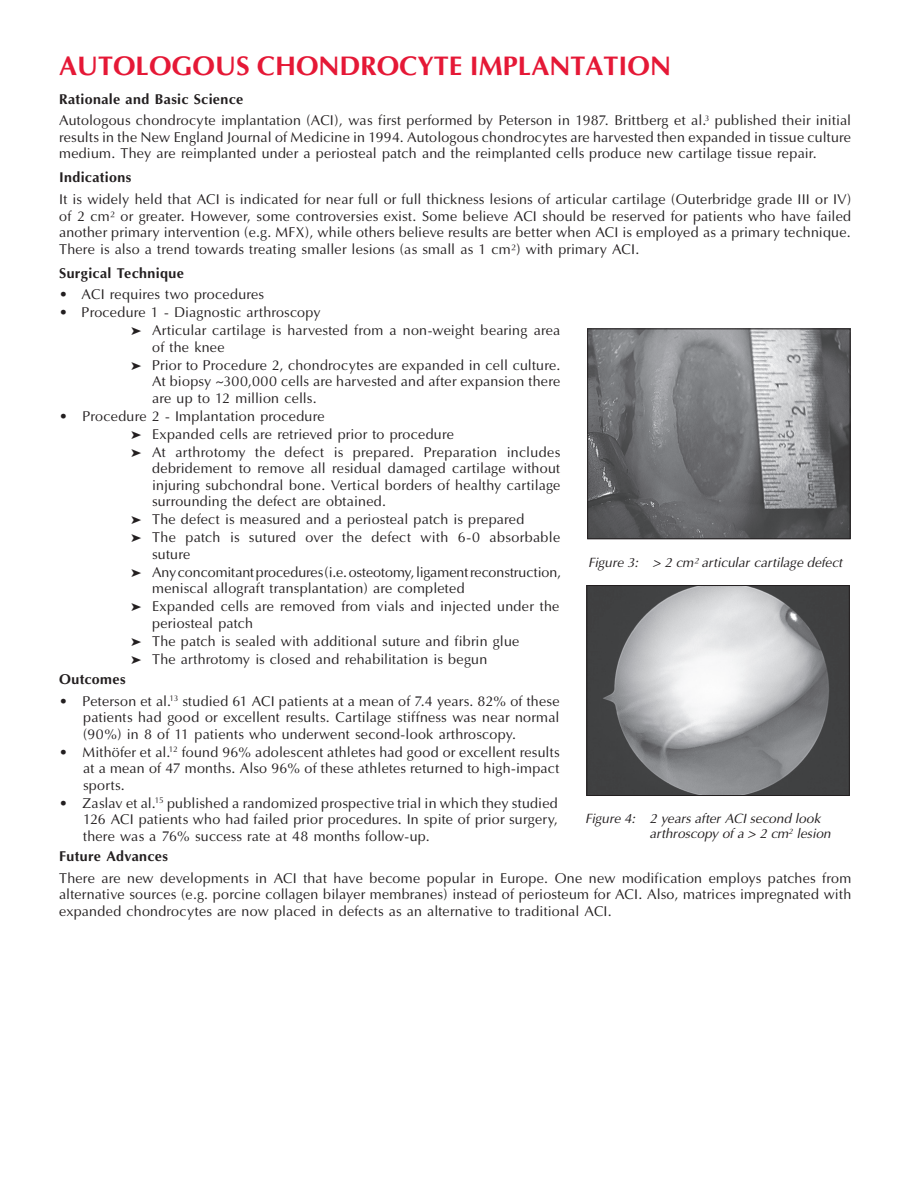
<style>
.page{position:relative;width:918px;height:1188px;background:#fff}
.page>*{position:absolute;margin:0;border:0;box-sizing:border-box;transform-origin:0 0}
.t1{font:700 27px "Ottawa";color:#e51836}
.t2{font:14.25px/16.5px "Ottawa";letter-spacing:.02em;color:#231f20}
.t3{font:14.25px/18px "Ottawa";color:#231f20}
.t4{font:700 14.25px "Ottawa";letter-spacing:.025em;color:#231f20}
.t5{font:italic 13.5px/15px "Ottawa";letter-spacing:-.005em;color:#231f20}
.s1{font-weight:700}
</style>
<div class="page">
<img style="left:589px;top:330px;width:259px;height:207px">
<div style="left:587px;top:328px;width:263px;height:211px;border:1px solid #231f20"></div>
<img style="left:588px;top:587px;width:260px;height:207px">
<div style="left:586px;top:585px;width:264px;height:211px;border:1px solid #231f20"></div>
<h1 class="t1" style="left:59px;top:55px;width:613px">AUTOLOGOUS CHONDROCYTE IMPLANTATION</h1>
<p class="t2" style="left:59px;top:89px;width:794px;line-height:21.8px"><span class="s1">Rationale and Basic Science<br></span>Autologous chondrocyte implantation (ACI), was first performed by Peterson in 1987. Brittberg et al.<sup>3</sup> published their initial</p>
<p class="t2" style="left:59px;top:130px;width:793px">results in the New England Journal of Medicine in 1994. Autologous chondrocytes are harvested then expanded in tissue culture medium. They are reimplanted under a periosteal patch and the reimplanted cells produce new cartilage tissue repair.</p>
<p class="t4" style="left:59px;top:172px;width:74px">Indications</p>
<p class="t2" style="left:59px;top:193px;width:794px;text-align:justify">It is widely held that ACI is indicated for near full or full thickness lesions of articular cartilage (Outerbridge grade III or IV) of 2 cm² or greater. However, some controversies exist. Some believe ACI should be reserved for patients who have failed another primary intervention (e.g. MFX), while others believe results are better when ACI is employed as a primary technique.<br>There is also a trend towards treating smaller lesions (as small as 1 cm²) with primary ACI.</p>
<p class="t4" style="left:59px;top:267px;width:126px">Surgical Technique</p>
<p class="t2" style="left:59px;top:288px;width:206px">• ACI requires two procedures</p>
<p class="t2" style="left:131px;top:305px;width:431px;line-height:18px;text-indent:-72px">• Procedure 1 - Diagnostic arthroscopy<br>➤ Articular cartilage is harvested from a non-weight bearing area</p>
<p class="t2" style="left:131px;top:340px;width:431px;line-height:18px;text-indent:21px">of the knee<br>➤ Prior to Procedure 2, chondrocytes are expanded in cell culture.</p>
<p class="t2" style="left:152px;top:375px;width:410px">At biopsy ~300,000 cells are harvested and after expansion there are up to 12 million cells.</p>
<p class="t2" style="left:131px;top:409px;width:431px;line-height:18px;text-indent:-72px">• Procedure 2 - Implantation procedure<br>➤ Expanded cells are retrieved prior to procedure<br>➤ At arthrotomy the defect is prepared. Preparation includes</p>
<p class="t2" style="left:152px;top:462px;width:410px;text-align:justify">debridement to remove all residual damaged cartilage without injuring subchondral bone. Vertical borders of healthy cartilage surrounding the defect are obtained.</p>
<p class="t2" style="left:131px;top:512px;width:431px;line-height:18px">➤ The defect is measured and a periosteal patch is prepared<br>➤ The patch is sutured over the defect with 6-0 absorbable</p>
<p class="t3" style="left:131px;top:547px;width:431px;text-indent:21px">suture<br>➤ Any concomitant procedures (i.e. osteotomy, ligament reconstruction,</p>
<p class="t2" style="left:131px;top:581px;width:430px;line-height:18px;text-indent:21px">meniscal allograft transplantation) are completed<br>➤ Expanded cells are removed from vials and injected under the</p>
<p class="t2" style="left:131px;top:616px;width:390px;line-height:18px;text-indent:21px">periosteal patch<br>➤ The patch is sealed with additional suture and fibrin glue ➤ The arthrotomy is closed and rehabilitation is begun</p>
<p class="t4" style="left:59px;top:673px;width:68px">Outcomes</p>
<p class="t2" style="left:83px;top:694px;width:478px;text-align:justify;text-indent:-24px">• Peterson et al.<sup>13</sup> studied 61 ACI patients at a mean of 7.4 years. 82% of these patients had good or excellent results. Cartilage stiffness was near normal (90%) in 8 of 11 patients who underwent second-look arthroscopy.</p>
<p class="t2" style="left:83px;top:745px;width:478px;text-align:justify;text-indent:-24px">• Mithöfer et al.<sup>12</sup> found 96% adolescent athletes had good or excellent results at a mean of 47 months. Also 96% of these athletes returned to high-impact sports.</p>
<p class="t2" style="left:83px;top:796px;width:476px;text-align:justify;text-indent:-24px">• Zaslav et al.<sup>15</sup> published a randomized prospective trial in which they studied 126 ACI patients who had failed prior procedures. In spite of prior surgery, there was a 76% success rate at 48 months follow-up.</p>
<p class="t4" style="left:59px;top:850px;width:110px">Future Advances</p>
<p class="t2" style="left:59px;top:871px;width:794px;text-align:justify">There are new developments in ACI that have become popular in Europe. One new modification employs patches from alternative sources (e.g. porcine collagen bilayer membranes) instead of periosteum for ACI. Also, matrices impregnated with expanded chondrocytes are now placed in defects as an alternative to traditional ACI.</p>
<p class="t5" style="left:588px;top:556px;width:256px">Figure 3: &gt; 2 cm² articular cartilage defect</p>
<p class="t5" style="left:650px;top:813px;width:183px;text-indent:-65px">Figure 4: 2 years after ACI second look arthroscopy of a &gt; 2 cm<sup>2</sup> lesion</p>
</div>
